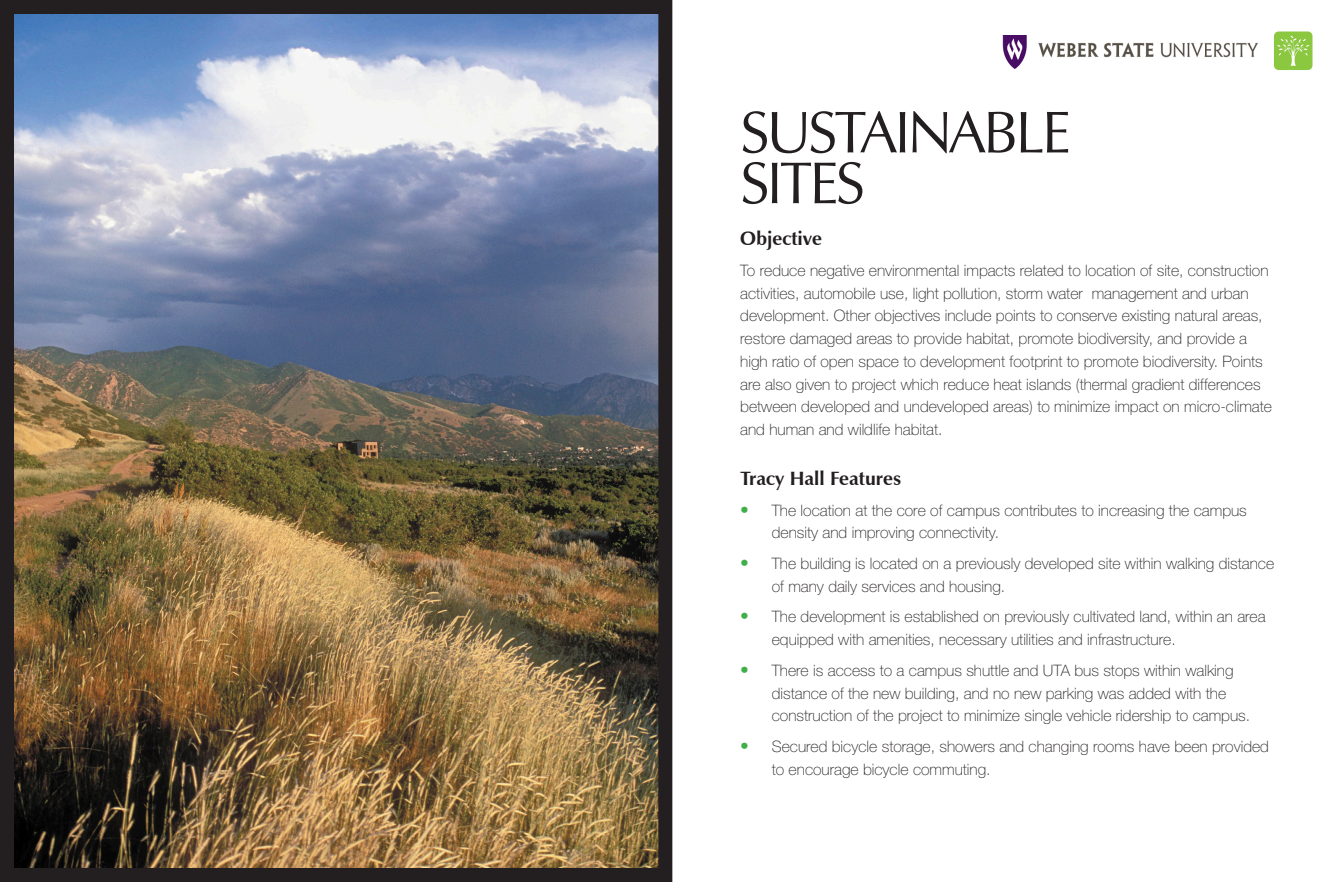
<style>
.page{position:relative;width:1344px;height:882px;background:#fff}
.page>*{position:absolute;margin:0;border:0;box-sizing:border-box;transform-origin:0 0}
.SUBHEAD_02{font:59.5px "Zapf Humanist 601 BT";letter-spacing:-.05em;color:#231f20}
.subhead_03{font:700 19.25px "Zapf Humanist 601 BT";color:#231f20}
.body{font:100 15.75px/22.8px "Helvetica Neue LT Std";color:#231f20}
.s1{font-size:17.5px;color:#40ae49}
</style>
<div class="page">
<img style="left:15px;top:15px;width:642px;height:852px">
<div style="left:0;top:0;width:672px;height:882px;border:14px solid #231f20"></div>
<div style="left:1274px;top:32px;width:38px;height:38px;background:#8cc740;border-radius:5px"></div>
<svg style="left:1277px;top:36px;width:32px;height:30px"></svg>
<img style="left:1002px;top:35px;width:256px;height:34px">
<p class="SUBHEAD_02" style="left:740px;top:95px;width:332px">SUSTAINABLE</p>
<p class="SUBHEAD_02" style="left:740px;top:146px;width:126px">SITES</p>
<p class="subhead_03" style="left:740px;top:227px;width:83px">Objective</p>
<p class="body" style="left:740px;top:259px;width:533px">To reduce negative environmental impacts related to location of site, construction activities, automobile use, light pollution, storm water management and urban development. Other objectives include points to conserve existing natural areas, restore damaged areas to provide habitat, promote biodiversity, and provide a high ratio of open space to development footprint to promote biodiversity. Points are also given to project which reduce heat islands (thermal gradient differences between developed and undeveloped areas) to minimize impact on micro-climate and human and wildlife habitat.</p>
<p class="subhead_03" style="left:740px;top:467px;width:163px">Tracy Hall Features</p>
<p class="body" style="left:772px;top:499px;width:477px;text-indent:-32px"><span class="s1">•</span> The location at the core of campus contributes to increasing the campus density and improving connectivity.</p>
<p class="body" style="left:772px;top:552px;width:504px;text-indent:-32px"><span class="s1">•</span> The building is located on a previously developed site within walking distance of many daily services and housing.</p>
<p class="body" style="left:772px;top:605px;width:495px;text-indent:-32px"><span class="s1">•</span> The development is established on previously cultivated land, within an area equipped with amenities, necessary utilities and infrastructure.</p>
<p class="body" style="left:772px;top:659px;width:480px;text-indent:-32px"><span class="s1">•</span> There is access to a campus shuttle and UTA bus stops within walking distance of the new building, and no new parking was added with the construction of the project to minimize single vehicle ridership to campus.</p>
<p class="body" style="left:772px;top:735px;width:499px;text-indent:-32px"><span class="s1">•</span> Secured bicycle storage, showers and changing rooms have been provided to encourage bicycle commuting.</p>
</div>
